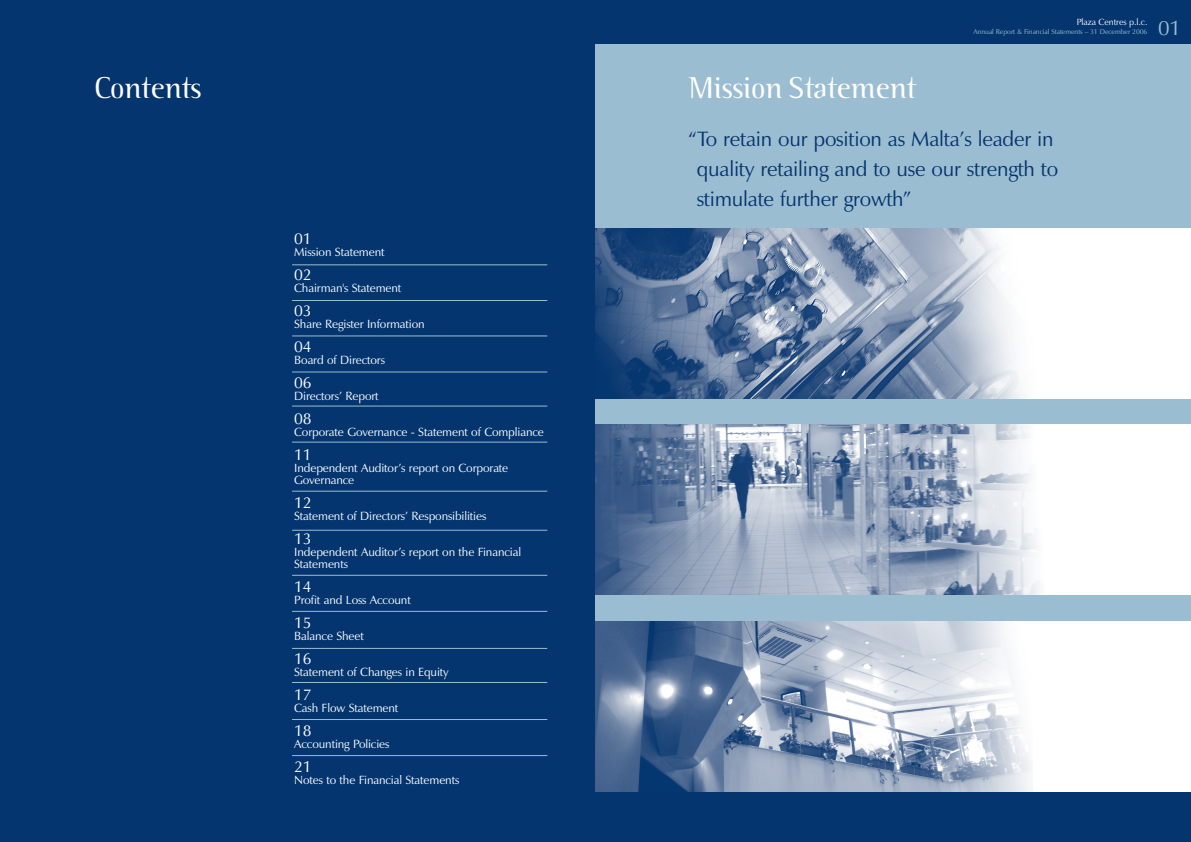
<style>
.page{position:relative;width:1191px;height:842px;background:#fff}
.page>*{position:absolute;margin:0;border:0;box-sizing:border-box;transform-origin:0 0}
.t1{font:300 30px "Binary ITC";color:#fff}
.t2{font:21px/30px "Zapf Humanist 601 BT";letter-spacing:-.01em;color:#04356f}
.t3{font:21px "Zapf Humanist 601 BT";color:#9bbdd1}
.t4{font:16px "Zapf Humanist 601 BT";letter-spacing:-.01em;color:#fff}
.t5{font:12px/12px "Zapf Humanist 601 BT";letter-spacing:-.01em;color:#fff}
.t6{font:9px "Zapf Humanist 601 BT";letter-spacing:-.01em;color:#fff}
.t7{font:7px "Zapf Humanist 601 BT";letter-spacing:-.01em;color:#9bbdd1}
.s1{color:#9bbdd1}
</style>
<div class="page">
<div style="left:0;top:1px;width:595px;height:841px;background:#04356f"></div>
<hr style="left:292px;top:265px;width:255px;height:1px;background:#9bbdd1">
<hr style="left:292px;top:300px;width:255px;height:1px;background:#9bbdd1">
<hr style="left:292px;top:336px;width:255px;height:1px;background:#9bbdd1">
<hr style="left:292px;top:372px;width:255px;height:1px;background:#9bbdd1">
<hr style="left:292px;top:406px;width:255px;height:1px;background:#9bbdd1">
<hr style="left:292px;top:442px;width:255px;height:1px;background:#9bbdd1">
<hr style="left:292px;top:491px;width:255px;height:1px;background:#9bbdd1">
<hr style="left:292px;top:530px;width:255px;height:1px;background:#9bbdd1">
<hr style="left:292px;top:575px;width:255px;height:1px;background:#9bbdd1">
<hr style="left:292px;top:611px;width:255px;height:1px;background:#9bbdd1">
<hr style="left:292px;top:648px;width:255px;height:1px;background:#9bbdd1">
<hr style="left:292px;top:682px;width:255px;height:1px;background:#9bbdd1">
<hr style="left:292px;top:719px;width:255px;height:1px;background:#9bbdd1">
<hr style="left:292px;top:755px;width:255px;height:1px;background:#9bbdd1">
<div style="left:595px;top:1px;width:595px;height:841px;background:#9bbdd1"></div>
<div style="left:595px;top:1px;width:595px;height:42px;background:#04356f"></div>
<div style="left:595px;top:622px;width:595px;height:170px;background:#fff"></div>
<img style="left:595px;top:622px;width:437px;height:170px">
<div style="left:595px;top:424px;width:595px;height:170px;background:#fff"></div>
<img style="left:595px;top:424px;width:445px;height:170px">
<div style="left:595px;top:228px;width:595px;height:170px;background:#fff"></div>
<img style="left:595px;top:228px;width:428px;height:170px">
<div style="left:595px;top:792px;width:595px;height:50px;background:#04356f"></div>
<p class="t6" style="left:1076px;top:16px;width:72px">Plaza Centres p.l.c.</p>
<p class="t7" style="left:973px;top:27px;width:175px">Annual Report &amp; Financial Statements – 31 December 2006</p>
<h2 class="t3" style="left:1158px;top:15px;width:24px">01</h2>
<h1 class="t1" style="left:95px;top:70px;width:109px">Contents</h1>
<h1 class="t1" style="left:688px;top:70px;width:230px">Mission Statement</h1>
<h2 class="t2" style="left:696px;top:124px;width:363px;text-indent:-9px">“To retain our position as Malta’s leader in quality retailing and to use our strength to stimulate further growth”<span class="s1">h”</span></h2>
<h3 class="t4" style="left:294px;top:229px;width:19px">01</h3>
<p class="t5" style="left:294px;top:246px;width:92px">Mission Statement</p>
<h3 class="t4" style="left:294px;top:265px;width:19px">02</h3>
<p class="t5" style="left:294px;top:282px;width:109px">Chairman's Statement</p>
<h3 class="t4" style="left:294px;top:301px;width:19px">03</h3>
<p class="t5" style="left:294px;top:318px;width:132px">Share Register Information</p>
<h3 class="t4" style="left:294px;top:337px;width:19px">04</h3>
<p class="t5" style="left:294px;top:354px;width:92px">Board of Directors</p>
<h3 class="t4" style="left:294px;top:373px;width:19px">06</h3>
<p class="t5" style="left:294px;top:390px;width:86px">Directors’ Report</p>
<h3 class="t4" style="left:294px;top:409px;width:19px">08</h3>
<p class="t5" style="left:294px;top:426px;width:251px">Corporate Governance - Statement of Compliance</p>
<h3 class="t4" style="left:294px;top:445px;width:19px">11</h3>
<p class="t5" style="left:294px;top:462px;width:216px">Independent Auditor’s report on Corporate<br>Governance</p>
<h3 class="t4" style="left:294px;top:493px;width:19px">12</h3>
<p class="t5" style="left:294px;top:510px;width:194px">Statement of Directors’ Responsibilities</p>
<h3 class="t4" style="left:294px;top:529px;width:19px">13</h3>
<p class="t5" style="left:294px;top:546px;width:228px">Independent Auditor’s report on the Financial<br>Statements</p>
<h3 class="t4" style="left:294px;top:577px;width:19px">14</h3>
<p class="t5" style="left:294px;top:594px;width:118px">Profit and Loss Account</p>
<h3 class="t4" style="left:294px;top:613px;width:19px">15</h3>
<p class="t5" style="left:294px;top:630px;width:71px">Balance Sheet</p>
<h3 class="t4" style="left:294px;top:649px;width:19px">16</h3>
<p class="t5" style="left:294px;top:666px;width:156px">Statement of Changes in Equity</p>
<h3 class="t4" style="left:294px;top:685px;width:19px">17</h3>
<p class="t5" style="left:294px;top:702px;width:106px">Cash Flow Statement</p>
<h3 class="t4" style="left:294px;top:721px;width:19px">18</h3>
<p class="t5" style="left:294px;top:738px;width:97px">Accounting Policies</p>
<h3 class="t4" style="left:294px;top:757px;width:19px">21</h3>
<p class="t5" style="left:294px;top:774px;width:167px">Notes to the Financial Statements</p>
</div>
